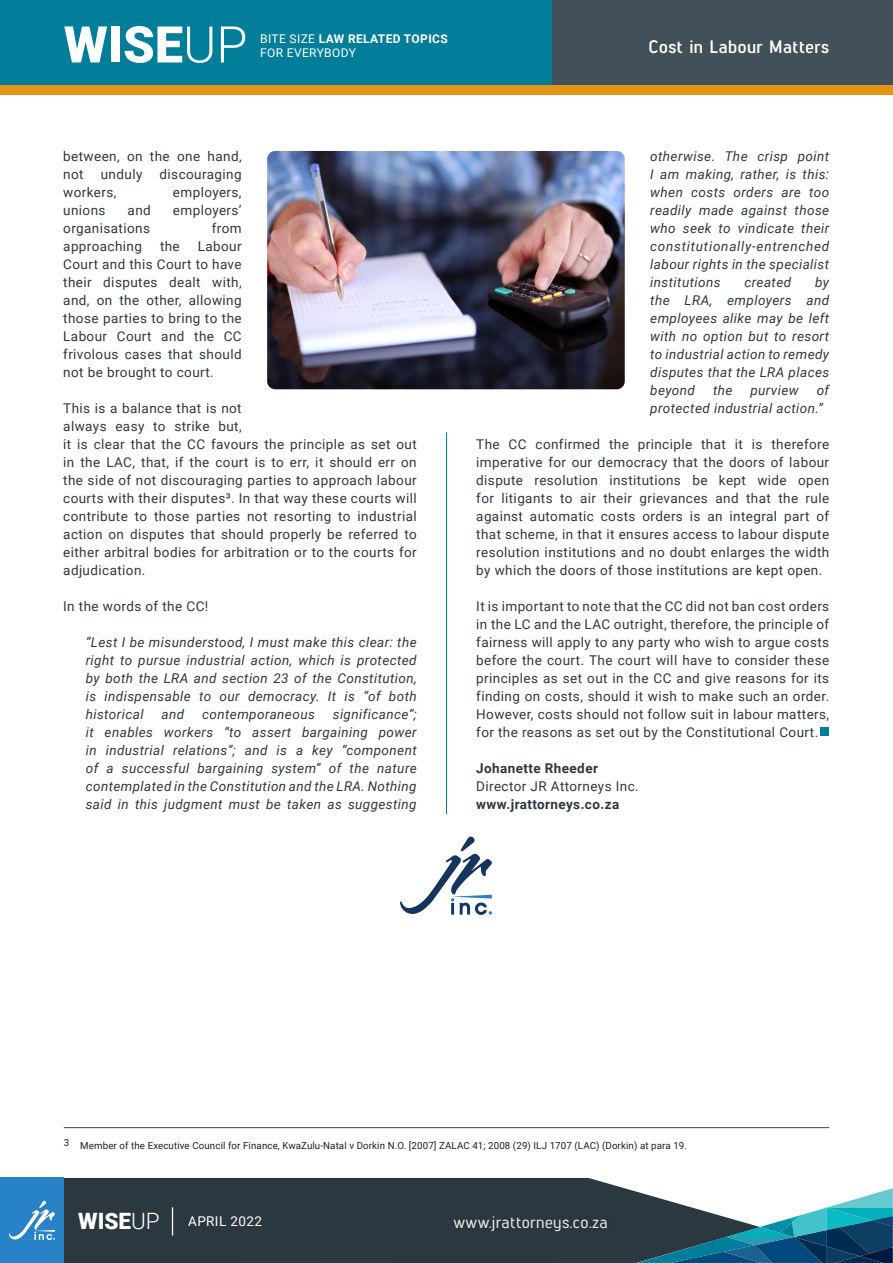
<style>
.page{position:relative;width:893px;height:1263px;background:#fff}
.page>*{position:absolute;margin:0;border:0;box-sizing:border-box;transform-origin:0 0}
.t1{font:900 50.7px "Roboto";color:#fff}
.t2{font:900 22.5px "Roboto";color:#fff}
.t3{font:700 18px "Lintel";letter-spacing:.03em;color:#fff}
.t4{font:500 16.5px "Lintel";letter-spacing:.02em;color:#fff}
.t5{font:13.5px/18px "Roboto";letter-spacing:.03em;color:#2c3840;text-align:justify}
.t6{font:italic 13.5px/18px "Roboto";letter-spacing:.03em;color:#2c3840;text-align:justify}
.t7{font:700 13.5px "Roboto";letter-spacing:.03em;color:#2c3840}
.t8{font:13.5px "Roboto";letter-spacing:.03em;color:#fff}
.t9{font:12px/14.4px "Roboto";letter-spacing:.03em;color:#fff}
.t10{font:9.75px "Roboto";letter-spacing:.01em;color:#231f20}
.s1{font-weight:300}
.s2{font-weight:700}
</style>
<div class="page">
<div style="left:64px;top:1178px;width:573px;height:85px;background:#2c3840"></div>
<div style="left:0;top:1178px;width:64px;height:85px;background:#2783c5"></div>
<svg style="left:637px;top:1188px;width:256px;height:75px"></svg>
<div style="left:450px;top:1211px;width:161px;height:24px;background:#2b363d"></div>
<div style="left:0;top:1px;width:553px;height:84px;background:#007e99"></div>
<div style="left:553px;top:1px;width:340px;height:84px;background:#425159"></div>
<svg style="left:172px;top:1207px;width:1px;height:28px"></svg>
<div style="left:0;top:85px;width:893px;height:9px;background:#e29616"></div>
<hr style="left:446px;top:432px;width:1px;height:382px;background:#007e99">
<svg style="left:9px;top:1200px;width:46px;height:40px"></svg>
<svg style="left:400px;top:836px;width:92px;height:79px"></svg>
<div style="left:821px;top:727px;width:8px;height:9px;background:#007e99"></div>
<hr style="left:64px;top:1127px;width:765px;height:1px;background:#425159">
<img style="left:267px;top:151px;width:358px;height:238px">
<p class="t1" style="left:64px;top:9px;width:185px">WISE<span class="s1">UP</span></p>
<p class="t9" style="left:260px;top:31px;width:189px">BITE SIZE <span class="s2">LAW RELATED TOPICS<br></span>FOR EVERYBODY</p>
<p class="t3" style="left:648px;top:34px;width:182px">Cost in Labour Matters</p>
<p class="t5" style="left:63px;top:147px;width:180px">between, on the one hand, not</p>
<p class="t5" style="left:101px;top:165px;width:43px">unduly</p>
<p class="t5" style="left:160px;top:165px;width:84px">discouraging</p>
<p class="t5" style="left:63px;top:183px;width:55px">workers,</p>
<p class="t5" style="left:173px;top:183px;width:70px">employers,</p>
<p class="t5" style="left:63px;top:201px;width:44px">unions</p>
<p class="t5" style="left:128px;top:201px;width:25px">and</p>
<p class="t5" style="left:173px;top:201px;width:70px">employers’</p>
<p class="t5" style="left:63px;top:219px;width:88px">organisations</p>
<p class="t5" style="left:212px;top:219px;width:31px">from</p>
<p class="t5" style="left:63px;top:237px;width:80px">approaching</p>
<p class="t5" style="left:160px;top:237px;width:21px">the</p>
<p class="t5" style="left:63px;top:237px;width:180px;text-indent:134px">Labour Court and this Court to have their disputes dealt with, and, on the other, allowing those parties to bring to the Labour Court and the CC frivolous cases that should not be brought to court.</p>
<p class="t5" style="left:63px;top:399px;width:355px;text-align:left">This is a balance that is not<br>always easy to strike but,<br>it is clear that the CC favours the principle as set out in the LAC, that, if the court is to err, it should err on the side of not discouraging parties to approach labour courts with their disputes³. In that way these courts will contribute to those parties not resorting to industrial action on disputes that should properly be referred to either arbitral bodies for arbitration or to the courts for adjudication.</p>
<p class="t5" style="left:63px;top:597px;width:147px">In the words of the CC!</p>
<p class="t6" style="left:86px;top:633px;width:333px">“Lest I be misunderstood, I must make this clear: the right to pursue industrial action, which is protected by both the LRA and section 23 of the Constitution, is indispensable to our democracy. It is “of both historical</p>
<p class="t6" style="left:86px;top:705px;width:332px;text-indent:247px">significance”; it enables workers “to assert bargaining power in industrial relations”; and is a key “component of a successful bargaining system” of the nature contemplated in the Constitution and the LRA. Nothing said in this judgment must be taken as suggesting</p>
<p class="t6" style="left:162px;top:705px;width:24px">and</p>
<p class="t6" style="left:202px;top:705px;width:114px">contemporaneous</p>
<p class="t6" style="left:650px;top:147px;width:180px">otherwise. The crisp point I am making, rather, is this: when costs orders are too readily made against those who seek to vindicate their constitutionally-entrenched labour rights in the specialist institutions</p>
<p class="t6" style="left:650px;top:273px;width:180px;text-indent:165px">by the LRA, employers and employees alike may be left with no option but to resort to industrial action to remedy disputes that the LRA places beyond</p>
<p class="t6" style="left:744px;top:273px;width:48px">created</p>
<p class="t6" style="left:650px;top:381px;width:180px;text-indent:166px">of protected industrial action.”</p>
<p class="t5" style="left:476px;top:435px;width:355px">The CC confirmed the principle that it is therefore imperative for our democracy that the doors of labour dispute resolution institutions be kept wide open for litigants to air their grievances and that the rule against automatic costs orders is an integral part of that scheme, in that it ensures access to labour dispute resolution institutions and no doubt enlarges the width by which the doors of those institutions are kept open.</p>
<p class="t5" style="left:476px;top:597px;width:354px">It is important to note that the CC did not ban cost orders in the LC and the LAC outright, therefore, the principle of fairness will apply to any party who wish to argue costs before the court. The court will have to consider these principles as set out in the CC and give reasons for its finding on costs, should it wish to make such an order.<br>However, costs should not follow suit in labour matters, for the reasons as set out by the Constitutional Court.</p>
<p class="t7" style="left:476px;top:759px;width:123px">Johanette Rheeder</p>
<p class="t5" style="left:476px;top:777px;width:164px">Director JR Attorneys Inc.</p>
<p class="t7" style="left:476px;top:795px;width:145px">www.jrattorneys.co.za</p>
<p class="t6" style="left:713px;top:381px;width:21px">the</p>
<p class="t6" style="left:750px;top:381px;width:50px">purview</p>
<p class="t10" style="left:64px;top:1139px;width:625px">3 Member of the Executive Council for Finance, KwaZulu-Natal v Dorkin N.O. [2007] ZALAC 41; 2008 (29) ILJ 1707 (LAC) (Dorkin) at para 19.</p>
<p class="t2" style="left:78px;top:1205px;width:83px">WISE<span class="s1">UP</span></p>
<p class="t8" style="left:188px;top:1212px;width:75px">APRIL 2022</p>
<p class="t4" style="left:453px;top:1210px;width:156px">www.jrattorneys.co.za</p>
</div>
